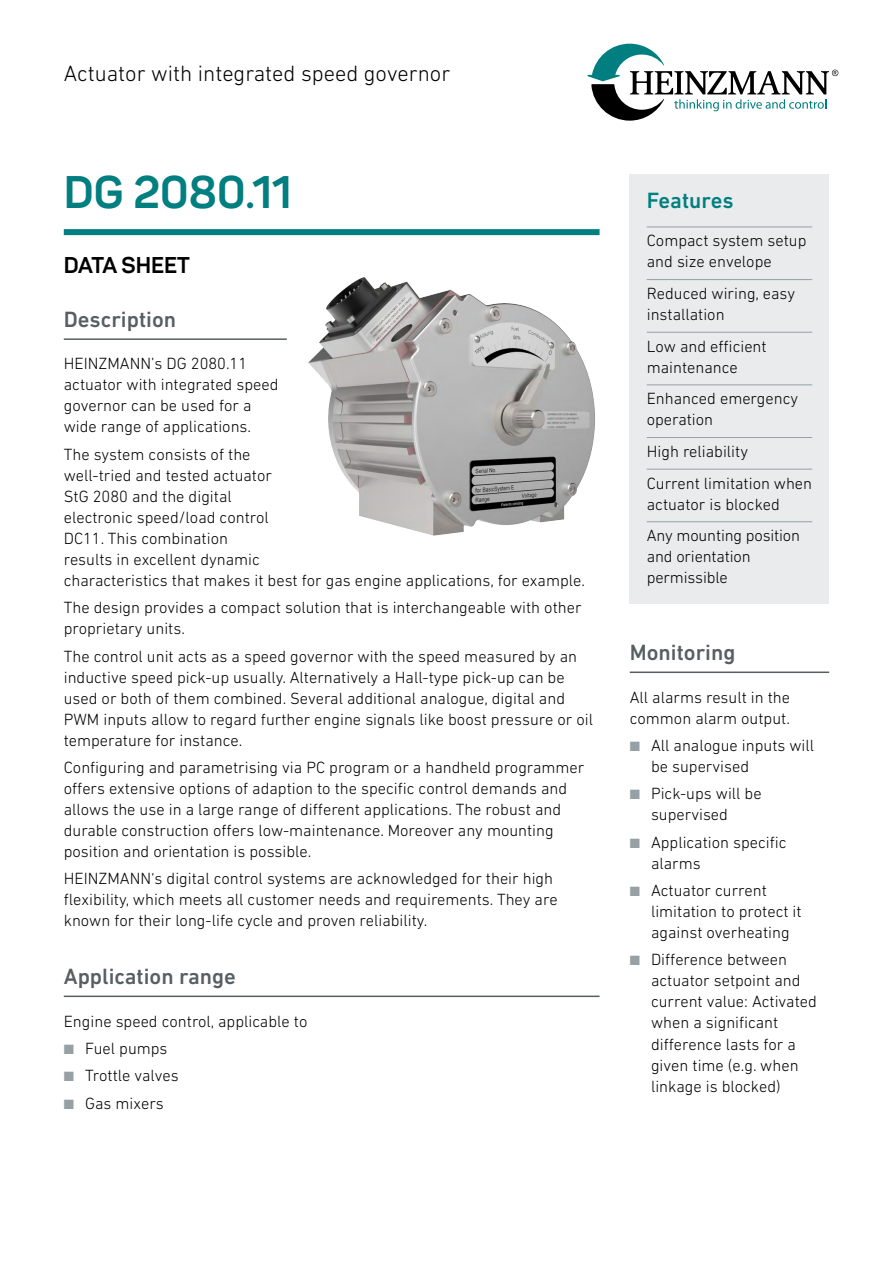
<style>
.page{position:relative;width:893px;height:1263px;background:#fff}
.page>*{position:absolute;margin:0;border:0;box-sizing:border-box;transform-origin:0 0}
.t1{font:700 45px "Sahar";color:#007e80}
.t2{font:500 22.5px "DIN Next LT Pro";color:#575f62}
.t3{font:300 22.5px "DIN Next LT Pro";color:#000}
.t4{font:700 22.5px "Sahar";color:#000}
.t5{font:500 22.5px "DIN Next LT Pro";color:#007e80}
.t6{font:300 16.5px/21px "DIN Next LT Pro";color:#000}
.s1{color:#97a0a4}
</style>
<div class="page">
<div style="left:630px;top:175px;width:199px;height:429px;background:#e9ebec"></div>
<hr style="left:647px;top:227px;width:165px;height:1px;background:#97a0a4">
<hr style="left:647px;top:279px;width:165px;height:1px;background:#97a0a4">
<hr style="left:647px;top:332px;width:165px;height:1px;background:#97a0a4">
<hr style="left:647px;top:384px;width:165px;height:1px;background:#97a0a4">
<hr style="left:647px;top:437px;width:165px;height:1px;background:#97a0a4">
<hr style="left:647px;top:469px;width:165px;height:1px;background:#97a0a4">
<hr style="left:647px;top:521px;width:165px;height:1px;background:#97a0a4">
<div style="left:64px;top:229px;width:536px;height:6px;background:#007e80"></div>
<hr style="left:64px;top:338px;width:223px;height:2px;background:#575f62">
<svg style="left:587px;top:44px;width:251px;height:77px"></svg>
<img style="left:308px;top:277px;width:287px;height:259px">
<hr style="left:630px;top:671px;width:199px;height:2px;background:#575f62">
<hr style="left:64px;top:995px;width:536px;height:2px;background:#575f62">
<h2 class="t3" style="left:64px;top:60px;width:388px">Actuator with integrated speed governor</h2>
<h1 class="t1" style="left:64px;top:164px;width:230px">DG 2080.11</h1>
<h2 class="t4" style="left:64px;top:251px;width:128px">DATA SHEET</h2>
<h2 class="t2" style="left:64px;top:306px;width:114px">Description</h2>
<p class="t6" style="left:64px;top:353px;width:216px">HEINZMANN’s DG 2080.11 actuator with integrated speed governor can be used for a wide range of applications.</p>
<p class="t6" style="left:64px;top:443px;width:523px">The system consists of the<br>well-tried and tested actuator<br>StG 2080 and the digital<br>electronic speed/load control<br>DC11. This combination<br>results in excellent dynamic<br>characteristics that makes it best for gas engine applications, for example.</p>
<p class="t6" style="left:64px;top:597px;width:519px">The design provides a compact solution that is interchangeable with other proprietary units.</p>
<p class="t6" style="left:64px;top:645px;width:531px">The control unit acts as a speed governor with the speed measured by an inductive speed pick-up usually. Alternatively a Hall-type pick-up can be used or both of them combined. Several additional analogue, digital and PWM inputs allow to regard further engine signals like boost pressure or oil temperature for instance.</p>
<p class="t6" style="left:64px;top:757px;width:522px">Configuring and parametrising via PC program or a handheld programmer offers extensive options of adaption to the specific control demands and allows the use in a large range of different applications. The robust and durable construction offers low-maintenance. Moreover any mounting position and orientation is possible.</p>
<p class="t6" style="left:64px;top:868px;width:495px">HEINZMANN‘s digital control systems are acknowledged for their high flexibility, which meets all customer needs and requirements. They are known for their long-life cycle and proven reliability.</p>
<h2 class="t2" style="left:64px;top:963px;width:174px">Application range</h2>
<p class="t6" style="left:64px;top:1010px;width:245px">Engine speed control, applicable to</p>
<p class="t6" style="left:64px;top:1038px;width:105px"><span class="s1">■</span> Fuel pumps</p>
<p class="t6" style="left:64px;top:1065px;width:116px"><span class="s1">■</span> Trottle valves</p>
<p class="t6" style="left:64px;top:1092px;width:101px"><span class="s1">■</span> Gas mixers</p>
<h2 class="t5" style="left:647px;top:188px;width:88px">Features</h2>
<p class="t6" style="left:647px;top:230px;width:161px">Compact system setup and size envelope</p>
<p class="t6" style="left:647px;top:283px;width:150px">Reduced wiring, easy installation</p>
<p class="t6" style="left:647px;top:335px;width:121px">Low and efficient maintenance</p>
<p class="t6" style="left:647px;top:388px;width:153px">Enhanced emergency operation</p>
<p class="t6" style="left:647px;top:435px;width:167px;line-height:31.7px">High reliability<br>Current limitation when</p>
<p class="t6" style="left:647px;top:488px;width:155px;line-height:31.7px">actuator is blocked<br>Any mounting position</p>
<p class="t6" style="left:647px;top:546px;width:105px">and orientation permissible</p>
<h2 class="t2" style="left:630px;top:639px;width:107px">Monitoring</h2>
<p class="t6" style="left:630px;top:686px;width:162px">All alarms result in the common alarm output.</p>
<p class="t6" style="left:651px;top:735px;width:165px;text-indent:-21px"><span class="s1">■</span> All analogue inputs will be supervised</p>
<p class="t6" style="left:651px;top:783px;width:112px;text-indent:-21px"><span class="s1">■</span> Pick-ups will be supervised</p>
<p class="t6" style="left:651px;top:831px;width:137px;text-indent:-21px"><span class="s1">■</span> Application specific alarms</p>
<p class="t6" style="left:651px;top:880px;width:152px;text-indent:-21px"><span class="s1">■</span> Actuator current limitation to protect it against overheating</p>
<p class="t6" style="left:651px;top:949px;width:167px;text-indent:-21px"><span class="s1">■</span> Difference between actuator setpoint and current value: Activated when a significant difference lasts for a given time (e.g. when linkage is blocked)</p>
</div>
